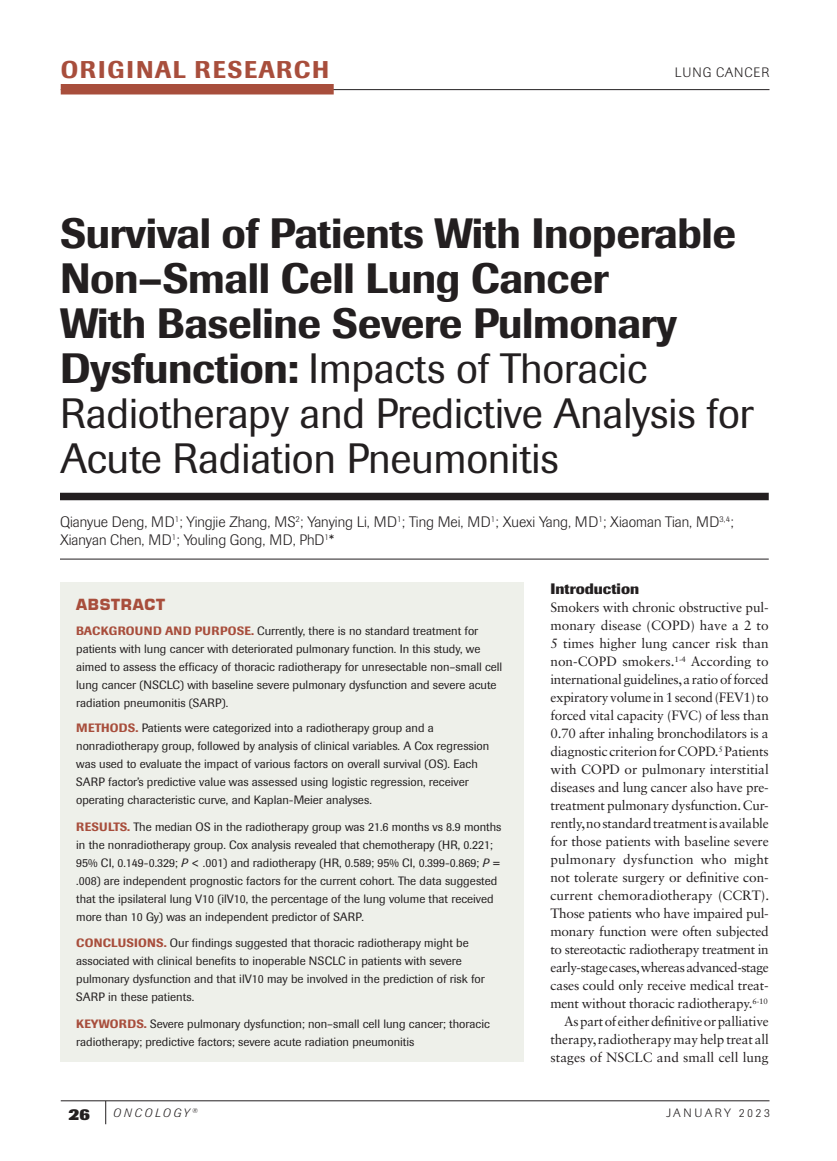
<style>
.page{position:relative;width:837px;height:1161px;background:#fff}
.page>*{position:absolute;margin:0;border:0;box-sizing:border-box;transform-origin:0 0}
.Head{font:500 42px/45px "Imago";letter-spacing:-.01em;color:#231f20}
.t1{font:500 24px "Imago";letter-spacing:.07em;color:#a84e3c}
.t2{font:800 16.5px "Imago";color:#231f20}
.Author_name{font:300 15px/18px "Imago";color:#231f20}
.Subhead{font:700 15px "Imago";color:#231f20}
.Abstract_text_intro{font:700 15px "Eurostile LT Std";letter-spacing:.05em;color:#a84e3c}
.Text_No_Indent{font:13.5px/18px "Sabon LT Std";letter-spacing:-.015em;color:#231f20;text-align:justify}
.Text_Indent{font:13.5px/18px "Sabon LT Std";color:#231f20;text-align:justify}
.t3{font:300 13.5px "Imago";letter-spacing:.06em;color:#231f20}
.Abstract_text_indent{font:12px/18px "Imago";color:#231f20}
.t4{font:300 12px "Imago";letter-spacing:.2em;color:#231f20}
.t5{font:italic 300 12px "Imago";letter-spacing:.22em;color:#231f20}
.s1{font-weight:400}
.s2{font-weight:500;color:#a84e3c}
.s3{font-style:italic}
</style>
<div class="page">
<hr style="left:61px;top:1100px;width:709px;height:1px;background:#231f20">
<svg style="left:105px;top:1101px;width:1px;height:23px"></svg>
<hr style="left:61px;top:89px;width:709px;height:1px;background:#231f20">
<div style="left:61px;top:84px;width:273px;height:10px;background:#a84e3c"></div>
<div style="left:60px;top:493px;width:709px;height:7px;background:#231f20"></div>
<hr style="left:60px;top:559px;width:709px;height:1px;background:#231f20">
<div style="left:60px;top:583px;width:464px;height:479px;background:#eef0ea"></div>
<p class="t1" style="left:61px;top:55px;width:270px">ORIGINAL RESEARCH</p>
<p class="t3" style="left:675px;top:64px;width:95px">LUNG CANCER</p>
<p class="Head" style="left:60px;top:210px;width:695px">Survival of Patients With Inoperable Non–Small Cell Lung Cancer<br>With Baseline Severe Pulmonary Dysfunction: <span class="s1">Impacts of Thoracic Radiotherapy and Predictive Analysis for Acute Radiation Pneumonitis</span></p>
<p class="Author_name" style="left:60px;top:513px;width:675px">Qianyue Deng, MD<sup>1</sup>; Yingjie Zhang, MS<sup>2</sup>; Yanying Li, MD<sup>1</sup>; Ting Mei, MD<sup>1</sup>; Xuexi Yang, MD<sup>1</sup>; Xiaoman Tian, MD<sup>3,4</sup>;<br>Xianyan Chen, MD<sup>1</sup>; Youling Gong, MD, PhD<sup>1</sup>*</p>
<p class="Abstract_text_intro" style="left:76px;top:596px;width:90px">ABSTRACT</p>
<p class="Abstract_text_indent" style="left:76px;top:622px;width:428px"><span class="s2">BACKGROUND AND PURPOSE.</span> Currently, there is no standard treatment for patients with lung cancer with deteriorated pulmonary function. In this study, we aimed to assess the efficacy of thoracic radiotherapy for unresectable non–small cell lung cancer (NSCLC) with baseline severe pulmonary dysfunction and severe acute radiation pneumonitis (SARP).</p>
<p class="Abstract_text_indent" style="left:76px;top:719px;width:415px"><span class="s2">METHODS.</span> Patients were categorized into a radiotherapy group and a nonradiotherapy group, followed by analysis of clinical variables. A Cox regression was used to evaluate the impact of various factors on overall survival (OS). Each SARP factor’s predictive value was assessed using logistic regression, receiver operating characteristic curve, and Kaplan-Meier analyses.</p>
<p class="Abstract_text_indent" style="left:76px;top:817px;width:427px"><span class="s2">RESULTS.</span> The median OS in the radiotherapy group was 21.6 months vs 8.9 months in the nonradiotherapy group. Cox analysis revealed that chemotherapy (HR, 0.221; 95% CI, 0.149-0.329; <span class="s3">P</span> &lt; .001) and radiotherapy (HR, 0.589; 95% CI, 0.399-0.869; <span class="s3">P</span> = .008) are independent prognostic factors for the current cohort. The data suggested that the ipsilateral lung V10 (ilV10, the percentage of the lung volume that received more than 10 Gy) was an independent predictor of SARP.</p>
<p class="Abstract_text_indent" style="left:76px;top:934px;width:410px"><span class="s2">CONCLUSIONS.</span> Our findings suggested that thoracic radiotherapy might be associated with clinical benefits to inoperable NSCLC in patients with severe pulmonary dysfunction and that ilV10 may be involved in the prediction of risk for SARP in these patients.</p>
<p class="Abstract_text_indent" style="left:76px;top:1015px;width:415px"><span class="s2">KEYWORDS.</span> Severe pulmonary dysfunction; non–small cell lung cancer; thoracic radiotherapy; predictive factors; severe acute radiation pneumonitis</p>
<p class="Subhead" style="left:550px;top:580px;width:90px">Introduction</p>
<p class="Text_No_Indent" style="left:550px;top:598px;width:220px">Smokers with chronic obstructive pul&shy;monary disease (COPD) have a 2 to 5 times higher lung cancer risk than non-COPD smokers.<sup>1-4</sup> According to international guidelines, a ratio of forced expiratory volume in 1 second (FEV1) to forced vital capacity (FVC) of less than 0.70 after inhaling bronchodilators is a diagnostic criterion for COPD.<sup>5</sup> Patients with COPD or pulmonary interstitial diseases and lung cancer also have pre&shy;treatment pulmonary dysfunction. Cur&shy;rently, no standard treatment is available for those patients with baseline severe pulmonary dysfunction who might not tolerate surgery or definitive con&shy;current chemoradiotherapy (CCRT).<br>Those patients who have impaired pul&shy;monary function were often subjected to stereotactic radiotherapy treatment in early-stage cases, whereas advanced-stage cases could only receive medical treat&shy;ment without thoracic radiotherapy.<sup>6-10</sup></p>
<p class="Text_Indent" style="left:550px;top:1012px;width:220px;text-indent:14px">As part of either definitive or palliative therapy, radiotherapy may help treat all stages of NSCLC and small cell lung</p>
<p class="t2" style="left:69px;top:1105px;width:23px">26</p>
<p class="t5" style="left:113px;top:1106px;width:86px">ONCOLOGY <sup>®</sup></p>
<p class="t4" style="left:666px;top:1106px;width:105px">January 2023</p>
</div>
